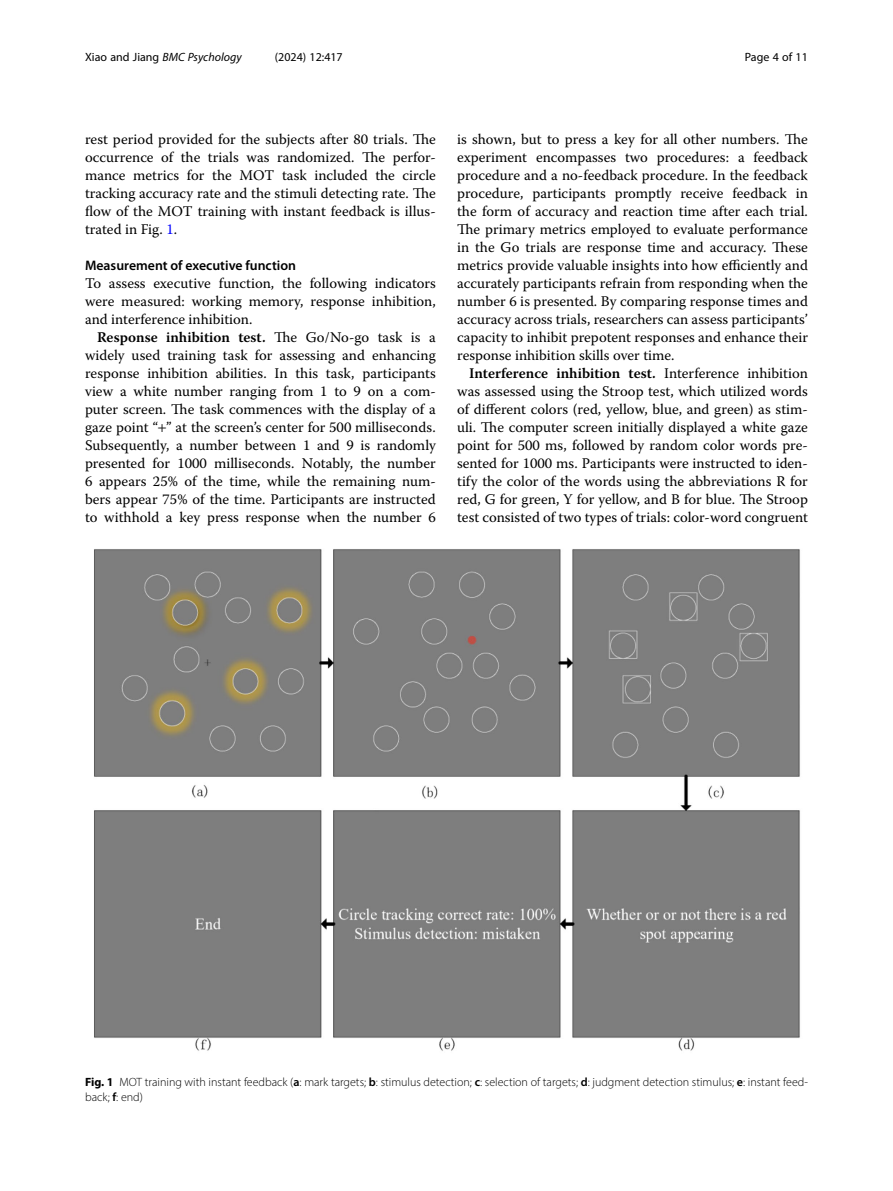
<style>
.page{position:relative;width:893px;height:1191px;background:#fff}
.page>*{position:absolute;margin:0;border:0;box-sizing:border-box;transform-origin:0 0}
.Body_Text_Indent{font:14.7px/18px "Warnock Pro";color:#000;text-align:justify}
.Body_Text{font:14.7px/18px "Warnock Pro";color:#000;text-align:justify}
.Head_2{font:600 13.8px "Myriad Pro";color:#000}
.Figure_Caption{font:300 12px/15px "Myriad Pro";color:#000}
.t1{font:italic 12px "Myriad Pro";color:#000}
.t2{font:12px "Myriad Pro";color:#000}
.s1{font-style:normal}
.s2{color:#00f}
.s3{font-weight:600}
.s4{font-weight:700}
</style>
<div class="page">
<img style="left:94px;top:549px;width:706px;height:502px">
<p class="t1" style="left:85px;top:50px;width:158px"><span class="s1">Xiao and Jiang</span> BMC Psychology</p>
<p class="t2" style="left:275px;top:50px;width:70px">(2024) 12:417</p>
<p class="t2" style="left:745px;top:50px;width:65px">Page 4 of 11</p>
<p class="Body_Text" style="left:85px;top:130px;width:352px">rest period provided for the subjects after 80 trials. The occurrence of the trials was randomized. The perfor&shy;mance metrics for the MOT task included the circle tracking accuracy rate and the stimuli detecting rate. The flow of the MOT training with instant feedback is illus&shy;trated in Fig. <span class="s2">1</span>.</p>
<p class="Head_2" style="left:85px;top:257px;width:213px">Measurement of executive function</p>
<p class="Body_Text" style="left:85px;top:274px;width:352px">To assess executive function, the following indicators were measured: working memory, response inhibition, and interference inhibition.</p>
<p class="Body_Text_Indent" style="left:85px;top:328px;width:352px;text-indent:12px"><span class="s3">Response inhibition test.</span> The Go/No-go task is a widely used training task for assessing and enhancing response inhibition abilities. In this task, participants view a white number ranging from 1 to 9 on a com&shy;puter screen. The task commences with the display of a gaze point “ ” at the screen’s center for 500 milliseconds.<br>Subsequently, a number between 1 and 9 is randomly presented for 1000 milliseconds. Notably, the number 6 appears 25% of the time, while the remaining num&shy;bers appear 75% of the time. Participants are instructed to withhold a key press response when the number 6</p>
<p class="Body_Text_Indent" style="left:457px;top:130px;width:352px">is shown, but to press a key for all other numbers. The experiment encompasses two procedures: a feedback procedure and a no-feedback procedure. In the feedback procedure, participants promptly receive feedback in the form of accuracy and reaction time after each trial.<br>The primary metrics employed to evaluate performance in the Go trials are response time and accuracy. These metrics provide valuable insights into how efficiently and accurately participants refrain from responding when the number 6 is presented. By comparing response times and accuracy across trials, researchers can assess participants’ capacity to inhibit prepotent responses and enhance their response inhibition skills over time.</p>
<p class="Body_Text_Indent" style="left:457px;top:364px;width:352px;text-indent:12px"><span class="s3">Interference inhibition test.</span> Interference inhibition was assessed using the Stroop test, which utilized words of different colors (red, yellow, blue, and green) as stim&shy;uli. The computer screen initially displayed a white gaze point for 500 ms, followed by random color words pre&shy;sented for 1000 ms. Participants were instructed to iden&shy;tify the color of the words using the abbreviations R for red, G for green, Y for yellow, and B for blue. The Stroop test consisted of two types of trials: color-word congruent</p>
<p class="Figure_Caption" style="left:85px;top:1074px;width:724px"><span class="s4">Fig. 1</span> MOT training with instant feedback (<span class="s3">a</span>: mark targets; <span class="s3">b</span>: stimulus detection; <span class="s3">c</span>: selection of targets; <span class="s3">d</span>: judgment detection stimulus; <span class="s3">e</span>: instant feed&shy;back; <span class="s3">f</span>: end)</p>
</div>
